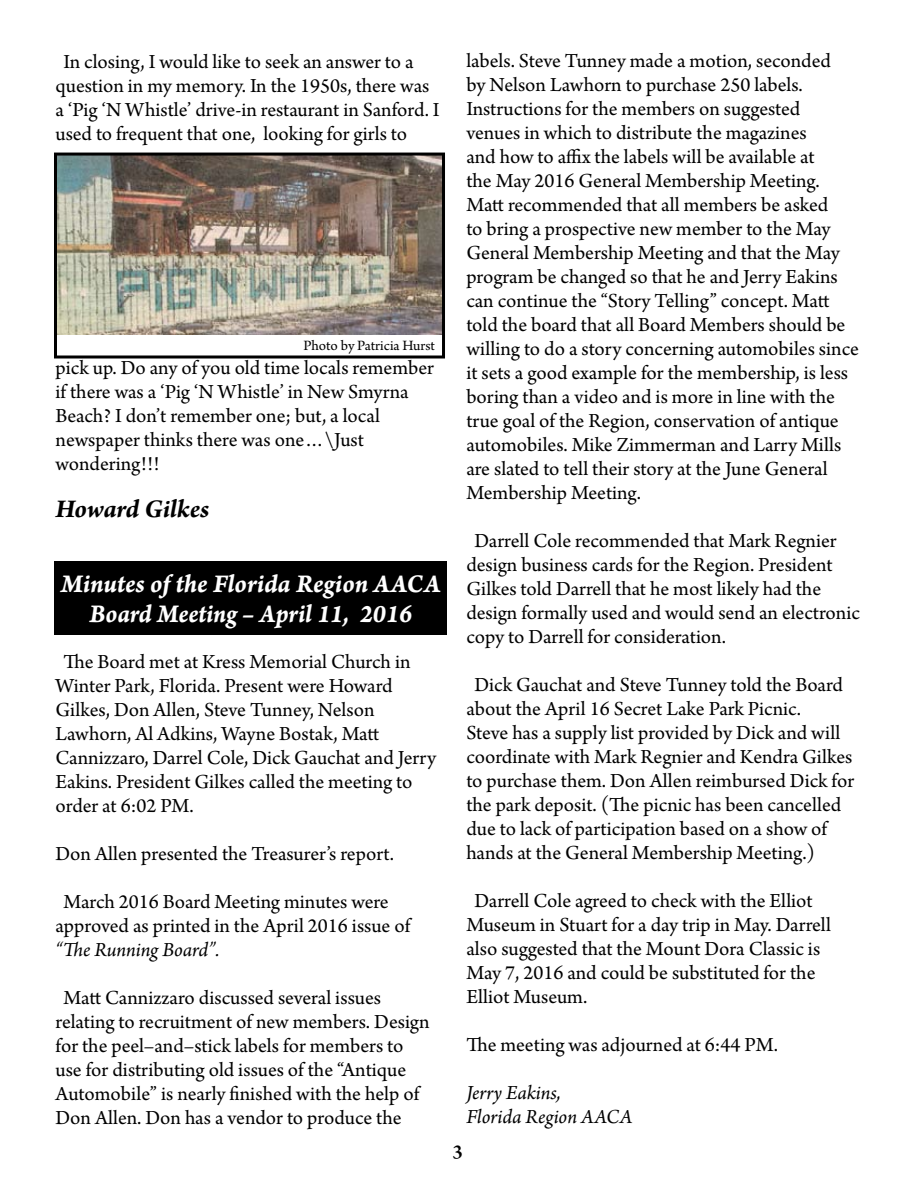
<style>
.page{position:relative;width:918px;height:1188px;background:#fff}
.page>*{position:absolute;margin:0;border:0;box-sizing:border-box;transform-origin:0 0}
.t1{font:27px/30px "Arno Pro Bold Italic Caption";color:#fff;text-align:center;scale:.94 1}
.t2{font:italic 700 27px "Arno Pro";letter-spacing:-.005em;color:#000}
.t3{font:21px/24px "Arno Pro";color:#000}
.t4{font:italic 21px/24px "Arno Pro";letter-spacing:-.005em;color:#000}
.t5{font:600 21px "Arno Pro";color:#000}
.t6{font:15px "Arno Pro";color:#000}
</style>
<div class="page">
<div style="left:54px;top:561px;width:393px;height:73px;background:#000"></div>
<img style="left:58px;top:157px;width:383px;height:178px">
<div style="left:54px;top:153px;width:391px;height:205px;border:3px solid #000"></div>
<p class="t3" style="left:56px;top:51px;width:386px;text-indent:8px">In closing, I would like to seek an answer to a question in my memory. In the 1950s, there was a ‘Pig ‘N Whistle’ drive-in restaurant in Sanford. I used to frequent that one, looking for girls to</p>
<p class="t6" style="left:303px;top:337px;width:133px">Photo by Patricia Hurst</p>
<p class="t3" style="left:56px;top:357px;width:380px">pick up. Do any of you old time locals remember if there was a ‘Pig ‘N Whistle’ in New Smyrna Beach? I don’t remember one; but, a local newspaper thinks there was one…\Just wondering!!!</p>
<p class="t2" style="left:56px;top:493px;width:155px">Howard Gilkes</p>
<p class="t1" style="left:61px;top:569px;width:405px">Minutes of the Florida Region AACA<br>Board Meeting – April 11, 2016</p>
<p class="t3" style="left:56px;top:651px;width:382px;text-indent:8px">The Board met at Kress Memorial Church in Winter Park, Florida. Present were Howard Gilkes, Don Allen, Steve Tunney, Nelson Lawhorn, Al Adkins, Wayne Bostak, Matt Cannizzaro, Darrel Cole, Dick Gauchat and Jerry Eakins. President Gilkes called the meeting to order at 6:02 PM.</p>
<p class="t3" style="left:56px;top:843px;width:340px">Don Allen presented the Treasurer’s report.</p>
<p class="t3" style="left:56px;top:891px;width:356px;text-indent:8px">March 2016 Board Meeting minutes were approved as printed in the April 2016 issue of</p>
<p class="t4" style="left:56px;top:939px;width:166px">“The Running Board”.</p>
<p class="t3" style="left:56px;top:987px;width:376px;text-indent:8px">Matt Cannizzaro discussed several issues relating to recruitment of new members. Design for the peel–and–stick labels for members to use for distributing old issues of the “Antique Automobile” is nearly finished with the help of Don Allen. Don has a vendor to produce the</p>
<p class="t3" style="left:466px;top:50px;width:394px">labels. Steve Tunney made a motion, seconded<br>by Nelson Lawhorn to purchase 250 labels.<br>Instructions for the members on suggested venues in which to distribute the magazines<br>and how to affix the labels will be available at<br>the May 2016 General Membership Meeting.<br>Matt recommended that all members be asked<br>to bring a prospective new member to the May General Membership Meeting and that the May program be changed so that he and Jerry Eakins can continue the “Story Telling” concept. Matt told the board that all Board Members should be willing to do a story concerning automobiles since it sets a good example for the membership, is less boring than a video and is more in line with the true goal of the Region, conservation of antique automobiles. Mike Zimmerman and Larry Mills are slated to tell their story at the June General Membership Meeting.</p>
<p class="t3" style="left:466px;top:530px;width:395px;text-indent:8px">Darrell Cole recommended that Mark Regnier design business cards for the Region. President Gilkes told Darrell that he most likely had the design formally used and would send an electronic copy to Darrell for consideration.</p>
<p class="t3" style="left:466px;top:674px;width:389px;text-indent:8px">Dick Gauchat and Steve Tunney told the Board about the April 16 Secret Lake Park Picnic.<br>Steve has a supply list provided by Dick and will coordinate with Mark Regnier and Kendra Gilkes to purchase them. Don Allen reimbursed Dick for the park deposit. (The picnic has been cancelled due to lack of participation based on a show of hands at the General Membership Meeting.)</p>
<p class="t3" style="left:466px;top:890px;width:366px;text-indent:8px">Darrell Cole agreed to check with the Elliot Museum in Stuart for a day trip in May. Darrell also suggested that the Mount Dora Classic is May 7, 2016 and could be substituted for the Elliot Museum.</p>
<p class="t3" style="left:466px;top:1034px;width:313px">The meeting was adjourned at 6:44 PM.</p>
<p class="t4" style="left:466px;top:1082px;width:168px">Jerry Eakins,<br>Florida Region AACA</p>
<p class="t5" style="left:453px;top:1140px;width:12px">3</p>
</div>
